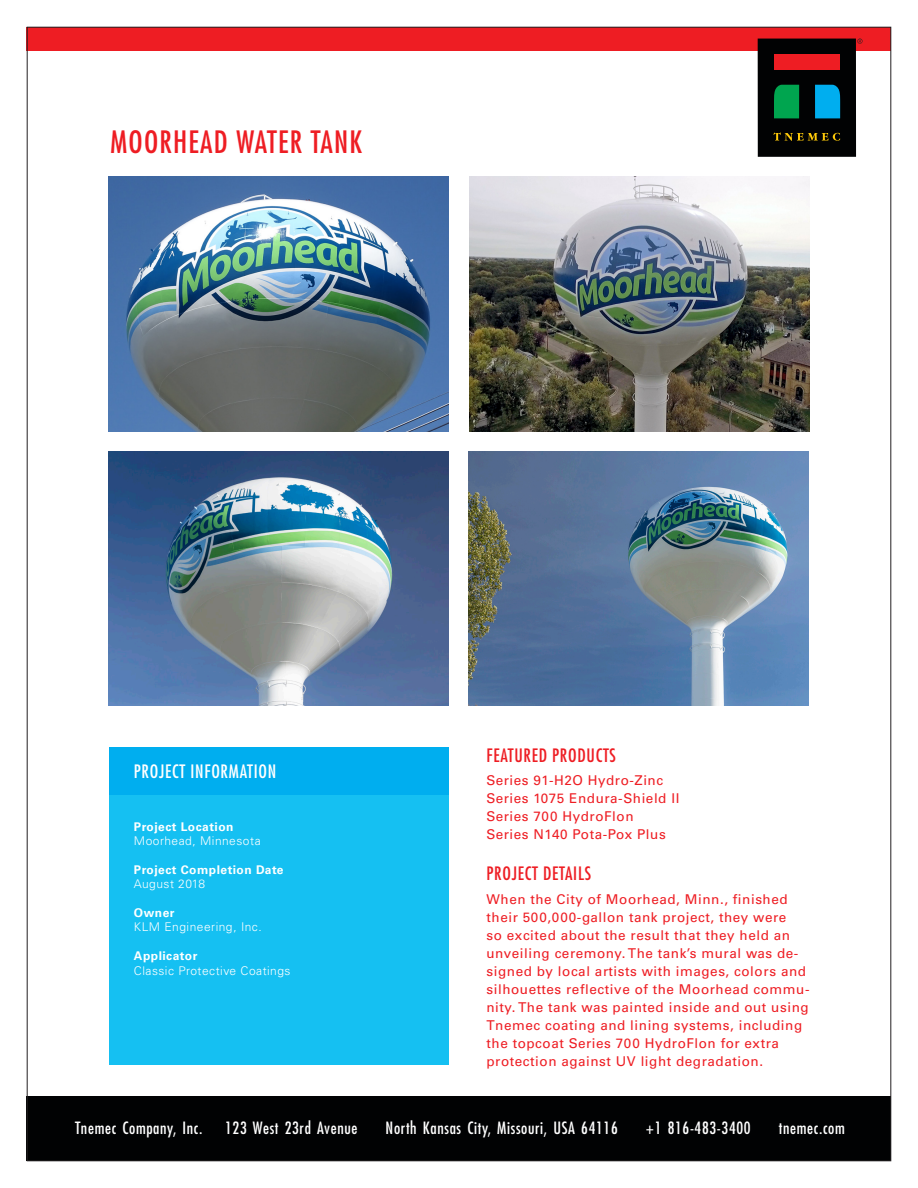
<style>
.page{position:relative;width:918px;height:1188px;background:#fff}
.page>*{position:absolute;margin:0;border:0;box-sizing:border-box;transform-origin:0 0}
.t1{font:condensed 30px "Futura Std";letter-spacing:.04em;color:#ee1d23}
.t2{font:condensed 18px "Futura Std";letter-spacing:.04em;color:#ee1d23}
.t3{font:condensed 18px "Futura Std";letter-spacing:.04em;color:#fff}
.t4{font:condensed 16.5px "Futura Std";letter-spacing:.04em;color:#fff}
.t5{font:13.5px/18px "Univers LT Std";letter-spacing:.04em;color:#ee1d23}
.t6{font:300 12px "Univers LT Std";letter-spacing:.04em;color:#fff}
.t7{font:700 12px "Univers LT Std";letter-spacing:.04em;color:#fff}
</style>
<div class="page">
<div style="left:27px;top:1097px;width:864px;height:64px;background:#010203"></div>
<div style="left:27px;top:27px;width:864px;height:23px;background:#ee1d23"></div>
<div style="left:109px;top:747px;width:339px;height:48px;background:#00aeef"></div>
<div style="left:109px;top:795px;width:339px;height:270px;background:#15c0f2"></div>
<div style="left:758px;top:39px;width:98px;height:118px;background:#010203"></div>
<div style="left:774px;top:54px;width:66px;height:16px;background:#ee1d23"></div>
<svg style="left:774px;top:85px;width:25px;height:33px"></svg>
<svg style="left:815px;top:85px;width:26px;height:33px"></svg>
<svg style="left:774px;top:132px;width:66px;height:9px"></svg>
<svg style="left:857px;top:39px;width:5px;height:5px"></svg>
<img style="left:468px;top:451px;width:341px;height:255px">
<img style="left:470px;top:176px;width:339px;height:256px">
<img style="left:108px;top:451px;width:341px;height:255px">
<img style="left:109px;top:176px;width:339px;height:256px">
<p class="t1" style="left:111px;top:124px;width:253px">MOORHEAD WATER TANK</p>
<p class="t3" style="left:134px;top:761px;width:144px">PROJECT INFORMATION</p>
<p class="t7" style="left:134px;top:819px;width:101px">Project Location</p>
<p class="t6" style="left:134px;top:833px;width:128px">Moorhead, Minnesota</p>
<p class="t7" style="left:134px;top:863px;width:151px">Project Completion Date</p>
<p class="t6" style="left:134px;top:877px;width:73px">August 2018</p>
<p class="t7" style="left:134px;top:906px;width:42px">Owner</p>
<p class="t6" style="left:134px;top:920px;width:129px">KLM Engineering, Inc.</p>
<p class="t7" style="left:134px;top:949px;width:65px">Applicator</p>
<p class="t6" style="left:134px;top:963px;width:158px">Classic Protective Coatings</p>
<p class="t2" style="left:487px;top:745px;width:131px">FEATURED PRODUCTS</p>
<p class="t5" style="left:487px;top:771px;width:178px">Series 91-H2O Hydro-Zinc</p>
<p class="t5" style="left:487px;top:789px;width:194px">Series 1075 Endura-Shield II</p>
<p class="t5" style="left:487px;top:807px;width:149px">Series 700 HydroFlon</p>
<p class="t5" style="left:487px;top:825px;width:181px">Series N140 Pota-Pox Plus</p>
<p class="t2" style="left:487px;top:863px;width:106px">PROJECT DETAILS</p>
<p class="t5" style="left:487px;top:890px;width:324px">When the City of Moorhead, Minn., finished their 500,000-gallon tank project, they were<br>so excited about the result that they held an unveiling ceremony. The tank’s mural was de&shy;signed by local artists with images, colors and silhouettes reflective of the Moorhead commu&shy;nity. The tank was painted inside and out using Tnemec coating and lining systems, including the topcoat Series 700 HydroFlon for extra protection against UV light degradation.</p>
<p class="t4" style="left:75px;top:1118px;width:129px">Tnemec Company, Inc.</p>
<p class="t4" style="left:225px;top:1118px;width:134px">123 West 23rd Avenue</p>
<p class="t4" style="left:386px;top:1118px;width:234px">North Kansas City, Missouri, USA 64116</p>
<p class="t4" style="left:646px;top:1118px;width:106px">+1 816-483-3400</p>
<p class="t4" style="left:779px;top:1118px;width:68px">tnemec.com</p>
</div>
